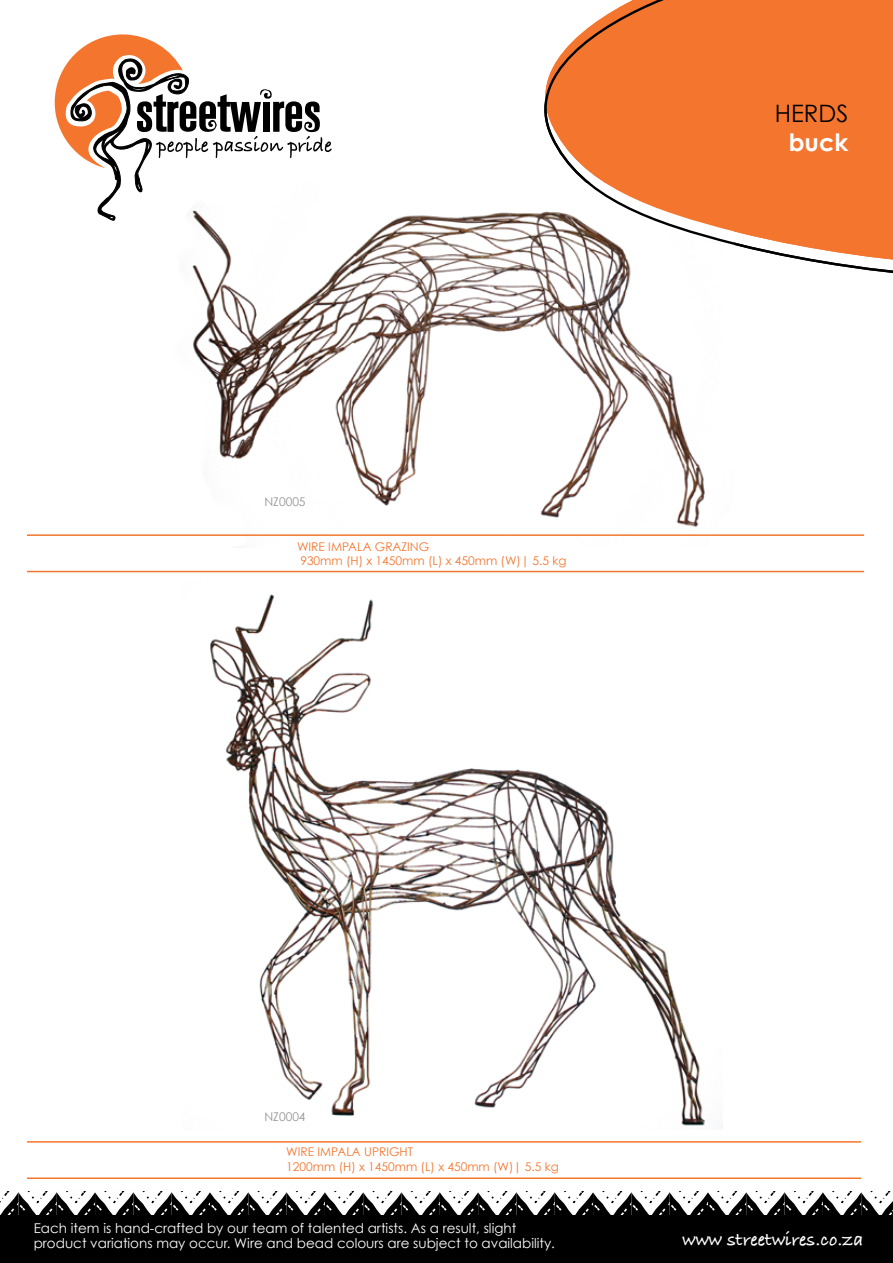
<style>
.page{position:relative;width:893px;height:1263px;background:#fff}
.page>*{position:absolute;margin:0;border:0;box-sizing:border-box;transform-origin:0 0}
.t1{font:24px "Century Gothic";color:#000}
.t2{font:700 24px "Century Gothic";color:#fff}
.t3{font:19.5px "Bradley Hand ITCTT Bold";color:#fff}
.t4{font:13.5px/15px "Century Gothic";color:#fff}
.t5{font:12px/14.4px "Century Gothic";color:#f4762e}
.t6{font:12px "Century Gothic";color:#939598}
</style>
<div class="page">
<svg style="left:55px;top:34px;width:277px;height:187px"></svg>
<svg style="left:0;top:1191px;width:893px;height:24px"></svg>
<div style="left:0;top:1215px;width:893px;height:48px;background:#000"></div>
<img style="left:162px;top:183px;width:543px;height:344px">
<img style="left:210px;top:594px;width:495px;height:532px">
<svg style="left:523px;top:0;width:370px;height:275px"></svg>
<hr style="left:27px;top:571px;width:837px;height:1px;background:#f4762e">
<hr style="left:27px;top:534px;width:837px;height:2px;background:#f4762e">
<hr style="left:27px;top:1177px;width:834px;height:2px;background:#f4762e">
<hr style="left:27px;top:1141px;width:834px;height:1px;background:#f4762e">
<p class="t6" style="left:264px;top:495px;width:43px">NZ0005</p>
<p class="t5" style="left:297px;top:539px;width:271px">WIRE IMPALA GRAZING<br>930mm (H) x 1450mm (L) x 450mm (W)| 5.5 kg</p>
<h1 class="t1" style="left:775px;top:99px;width:75px">HERDS</h1>
<h1 class="t2" style="left:789px;top:127px;width:61px">buck</h1>
<p class="t6" style="left:264px;top:1109px;width:43px">NZ0004</p>
<p class="t5" style="left:286px;top:1144px;width:274px">WIRE IMPALA upright<br>1200mm (H) x 1450mm (L) x 450mm (W)| 5.5 kg</p>
<p class="t4" style="left:34px;top:1220px;width:523px">Each item is hand-crafted by our team of talented artists. As a result, slight product variations may occur. Wire and bead colours are subject to availability.</p>
<h2 class="t3" style="left:682px;top:1225px;width:182px">www streetwires.co.za</h2>
</div>
